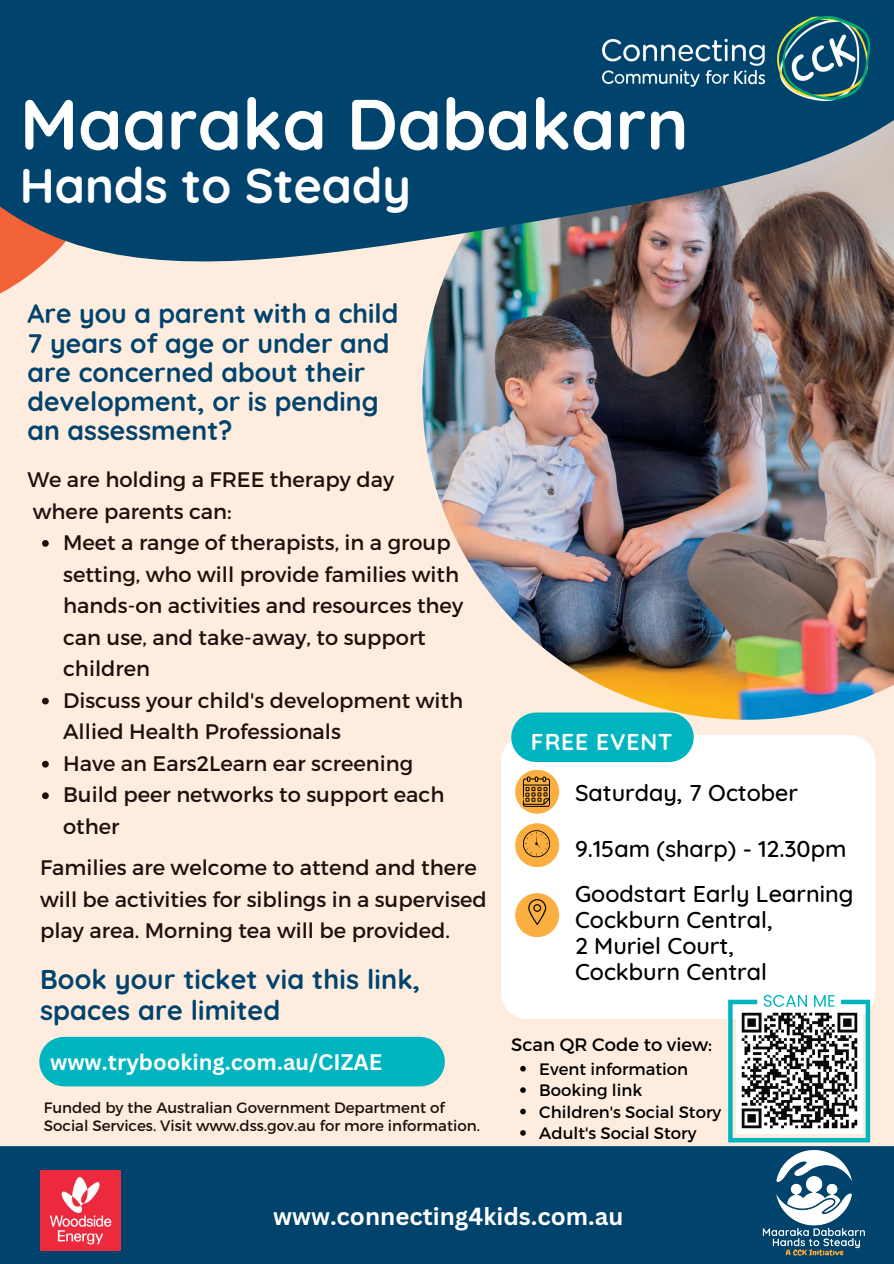
<style>
.page{position:relative;width:894px;height:1264px;background:#fff}
.page>*{position:absolute;margin:0;border:0;box-sizing:border-box;transform-origin:0 0}
.t1{font:700 71.1px "Quicksand";color:#fff}
.t2{font:700 48.6px "Quicksand";color:#fff}
.t3{font:700 27px/31.5px "Quicksand";letter-spacing:.005em;color:#00436d}
.t4{font:700 26.7px/29.2px "Quicksand";color:#00436d}
.t5{font:700 24px "Canva Sans";color:#fff}
.t6{font:500 23.25px "Quicksand";color:#000}
.t7{font:700 22.8px "Quicksand";letter-spacing:.035em;color:#fff}
.t8{font:700 21.9px "Canva Sans";color:#fff}
.t9{font:21px/31.5px "Montserrat";color:#1e100e}
.t10{font:18px "Montserrat";color:#000}
.t11{font:16.5px "Montserrat";color:#000}
.t12{font:15px "Montserrat";color:#1e100e}
</style>
<div class="page">
<div style="left:0;top:0;width:893px;height:1263px;background:#feecde"></div>
<img style="left:504px;top:610px;width:389px;height:109px">
<img style="left:0;top:0;width:893px;height:610px">
<div style="left:501px;top:735px;width:373px;height:283px;background:#fff;border-radius:26px"></div>
<div style="left:536px;top:712px;width:132px;height:50px;background:#01b5c0"></div>
<div style="left:64px;top:1036px;width:356px;height:50px;background:#01b5c0"></div>
<img style="left:602px;top:17px;width:267px;height:83px">
<div style="left:515px;top:769px;width:44px;height:44px;background:#fbaf40;border-radius:50%"></div>
<svg style="left:523px;top:776px;width:27px;height:30px"></svg>
<div style="left:515px;top:823px;width:44px;height:44px;background:#fbaf40;border-radius:50%"></div>
<svg style="left:523px;top:830px;width:27px;height:27px"></svg>
<div style="left:0;top:1146px;width:893px;height:117px;background:#00436d"></div>
<div style="left:515px;top:893px;width:44px;height:44px;background:#fbaf40;border-radius:50%"></div>
<svg style="left:528px;top:899px;width:18px;height:26px"></svg>
<img style="left:40px;top:1170px;width:80px;height:80px">
<img style="left:758px;top:1146px;width:111px;height:110px">
<svg style="left:728px;top:994px;width:141px;height:148px"></svg>
<svg style="left:42px;top:540px;width:7px;height:7px"></svg>
<svg style="left:42px;top:697px;width:7px;height:7px"></svg>
<svg style="left:42px;top:760px;width:7px;height:7px"></svg>
<svg style="left:42px;top:792px;width:7px;height:7px"></svg>
<svg style="left:520px;top:1065px;width:5px;height:6px"></svg>
<svg style="left:520px;top:1087px;width:5px;height:5px"></svg>
<svg style="left:520px;top:1108px;width:5px;height:6px"></svg>
<svg style="left:520px;top:1130px;width:5px;height:5px"></svg>
<p class="t1" style="left:20px;top:78px;width:670px">Maaraka Dabakarn</p>
<p class="t2" style="left:20px;top:154px;width:392px">Hands to Steady</p>
<p class="t4" style="left:27px;top:298px;width:372px">Are you a parent with a child<br>7 years of age or under and are concerned about their development, or is pending an assessment?</p>
<p class="t9" style="left:27px;top:463px;width:368px">We are holding a FREE therapy day</p>
<p class="t9" style="left:33px;top:494px;width:200px">where parents can:</p>
<p class="t9" style="left:63px;top:526px;width:401px">Meet a range of therapists, in a group setting, who will provide families with hands-on activities and resources they can use, and take-away, to support children</p>
<p class="t9" style="left:63px;top:683px;width:401px">Discuss your child's development with<br>Allied Health Professionals</p>
<p class="t9" style="left:63px;top:746px;width:351px">Have an Ears2Learn ear screening</p>
<p class="t9" style="left:63px;top:778px;width:383px">Build peer networks to support each other</p>
<p class="t9" style="left:40px;top:850px;width:448px">Families are welcome to attend and there will be activities for siblings in a supervised play area. Morning tea will be provided.</p>
<p class="t3" style="left:40px;top:962px;width:381px">Book your ticket via this link, spaces are limited</p>
<p class="t8" style="left:50px;top:1046px;width:333px">www.trybooking.com.au/CIZAE</p>
<p class="t12" style="left:44px;top:1098px;width:402px">Funded by the Australian Government Department of</p>
<p class="t12" style="left:44px;top:1116px;width:437px">Social Services. Visit www.dss.gov.au for more information.</p>
<p class="t7" style="left:531px;top:727px;width:143px">FREE EVENT</p>
<p class="t6" style="left:575px;top:778px;width:224px">Saturday, 7 October</p>
<p class="t6" style="left:575px;top:834px;width:273px">9.15am (sharp) - 12.30pm</p>
<p class="t6" style="left:575px;top:879px;width:280px">Goodstart Early Learning</p>
<p class="t6" style="left:575px;top:905px;width:199px">Cockburn Central,</p>
<p class="t6" style="left:575px;top:930px;width:160px">2 Muriel Court,</p>
<p class="t6" style="left:575px;top:956px;width:193px">Cockburn Central</p>
<p class="t10" style="left:511px;top:1033px;width:202px">Scan QR Code to view:</p>
<p class="t11" style="left:539px;top:1058px;width:150px">Event information</p>
<p class="t11" style="left:539px;top:1079px;width:104px">Booking link</p>
<p class="t11" style="left:539px;top:1101px;width:183px">Children's Social Story</p>
<p class="t11" style="left:539px;top:1122px;width:159px">Adult's Social Story</p>
<p class="t5" style="left:273px;top:1199px;width:351px">www.connecting4kids.com.au</p>
</div>
